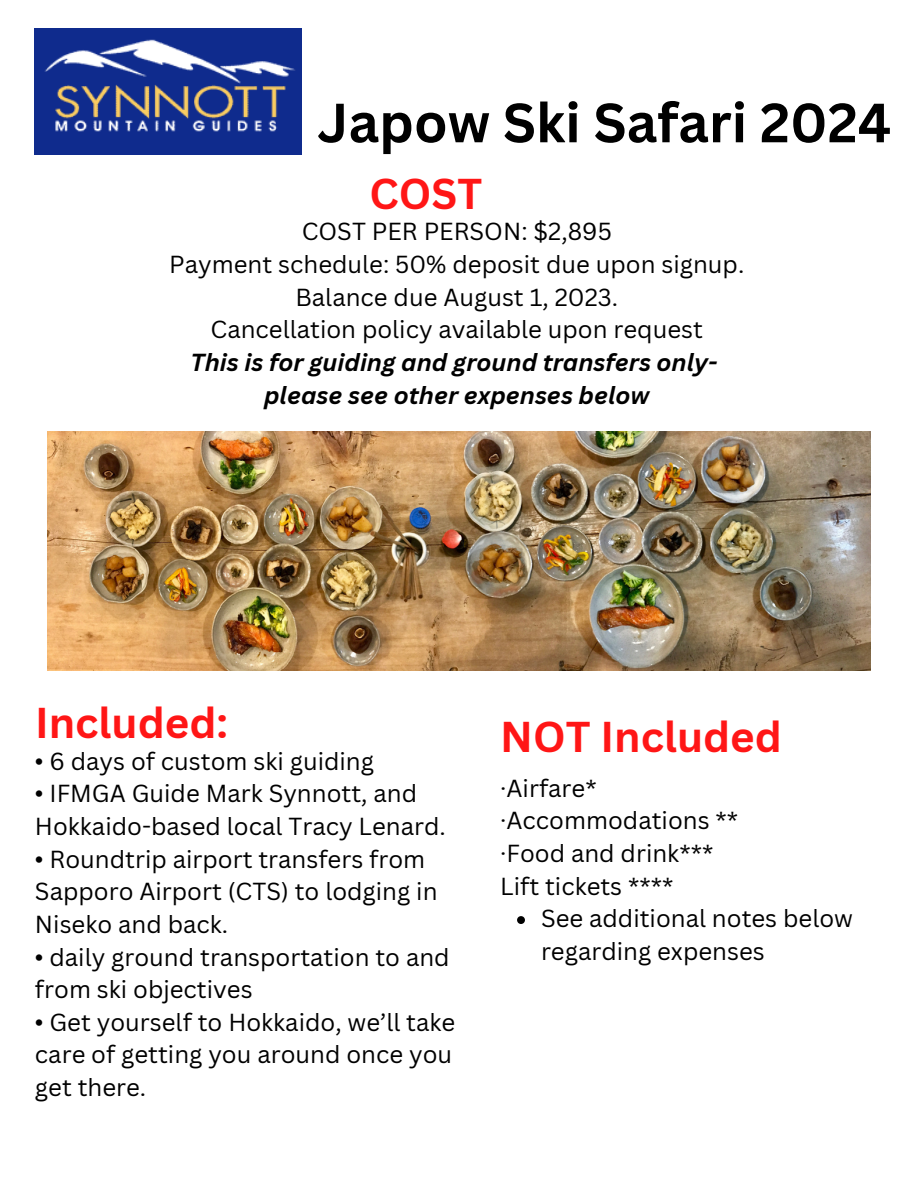
<style>
.page{position:relative;width:918px;height:1188px;background:#fff}
.page>*{position:absolute;margin:0;border:0;box-sizing:border-box;transform-origin:0 0}
.t1{font:700 54px "Canva Sans";color:#000}
.t2{font:700 42px "Canva Sans";color:#ff1616}
.t3{font:24px/32.7px "Canva Sans";color:#000}
.t4{font:italic 700 24px/32.7px "Canva Sans";color:#000;text-align:center}
</style>
<div class="page">
<img style="left:35px;top:29px;width:267px;height:126px">
<img style="left:47px;top:431px;width:824px;height:240px">
<svg style="left:517px;top:916px;width:8px;height:8px"></svg>
<h1 class="t1" style="left:317px;top:85px;width:575px">Japow Ski Safari 2024</h1>
<h2 class="t2" style="left:370px;top:164px;width:114px">COST</h2>
<p class="t3" style="left:169px;top:215px;width:577px;text-align:center">COST PER PERSON: $2,895<br>Payment schedule: 50% deposit due upon signup.<br>Balance due August 1, 2023.<br>Cancellation policy available upon request</p>
<p class="t4" style="left:191px;top:345px;width:528px">This is for guiding and ground transfers only&shy;please see other expenses below</p>
<h2 class="t2" style="left:35px;top:693px;width:195px">Included:</h2>
<p class="t3" style="left:35px;top:744px;width:341px">• 6 days of custom ski guiding</p>
<p class="t3" style="left:35px;top:777px;width:412px">• IFMGA Guide Mark Synnott, and<br>Hokkaido-based local Tracy Lenard.</p>
<p class="t3" style="left:35px;top:842px;width:404px">• Roundtrip airport transfers from<br>Sapporo Airport (CTS) to lodging in<br>Niseko and back.</p>
<p class="t3" style="left:35px;top:940px;width:416px">• daily ground transportation to and from ski objectives</p>
<p class="t3" style="left:35px;top:1005px;width:422px">• Get yourself to Hokkaido, we’ll take care of getting you around once you get there.</p>
<h2 class="t2" style="left:500px;top:707px;width:283px">NOT Included</h2>
<p class="t3" style="left:500px;top:771px;width:240px">·Airfare* ·Accommodations ** ·Food and drink***<br>Lift tickets ****</p>
<p class="t3" style="left:541px;top:902px;width:314px">See additional notes below regarding expenses</p>
</div>
